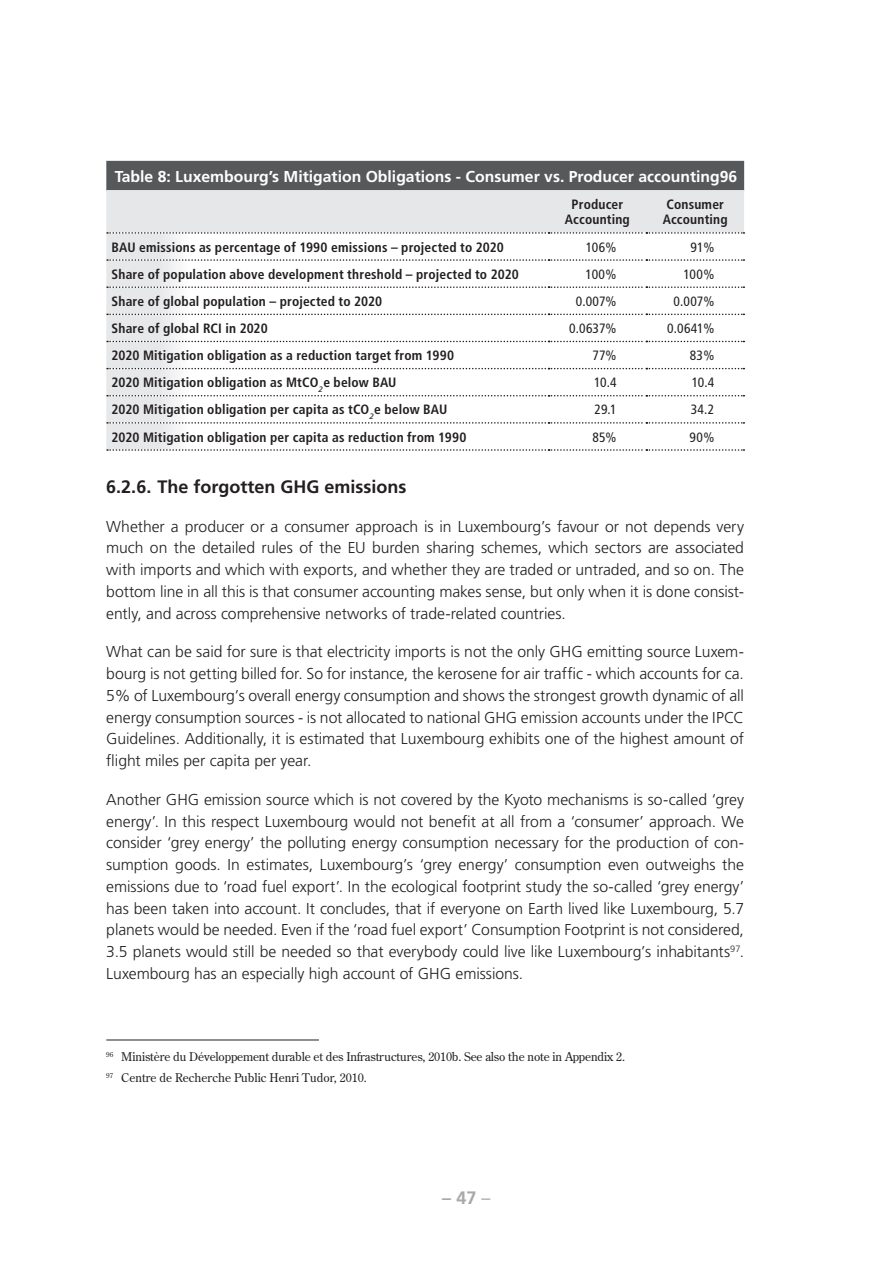
<style>
.page{position:relative;width:893px;height:1263px;background:#fff}
.page>*{position:absolute;margin:0;border:0;box-sizing:border-box;transform-origin:0 0}
.t1{font:700 18px "Frutiger";color:#231f20}
.t2{font:700 18px "Frutiger";color:#a8a9ad}
.t3{font:300 15.75px/21.8px "Frutiger";letter-spacing:-.005em;color:#231f20;text-align:justify}
.t4{font:700 15.75px "Frutiger";color:#fff}
.t5{font:700 condensed 13.5px/15.8px "Frutiger";letter-spacing:.01em;color:#231f20;text-align:center}
.t6{font:condensed 13.5px "Frutiger";letter-spacing:.01em;color:#231f20}
.t7{font:12px/20.9px "Century Old Style Std";letter-spacing:-.01em;color:#231f20}
.s1{font-weight:400}
</style>
<div class="page">
<div style="left:106px;top:161px;width:638px;height:30px;background:#57585a"></div>
<svg style="left:106px;top:234px;width:443px;height:216px"></svg>
<svg style="left:107px;top:259px;width:637px;height:2px"></svg>
<svg style="left:107px;top:286px;width:637px;height:2px"></svg>
<svg style="left:107px;top:314px;width:637px;height:1px"></svg>
<svg style="left:107px;top:341px;width:637px;height:1px"></svg>
<svg style="left:107px;top:368px;width:637px;height:1px"></svg>
<svg style="left:107px;top:395px;width:637px;height:1px"></svg>
<svg style="left:107px;top:422px;width:637px;height:2px"></svg>
<div style="left:106px;top:190px;width:638px;height:44px;background:#e6e7e9"></div>
<svg style="left:107px;top:449px;width:637px;height:2px"></svg>
<hr style="left:106px;top:1039px;width:213px;height:1px;background:#231f20">
<p class="t4" style="left:115px;top:167px;width:624px">Table 8: Luxembourg’s Mitigation Obligations - Consumer vs. Producer accounting96</p>
<p class="t5" style="left:565px;top:196px;width:66px">Producer<br>Accounting</p>
<p class="t5" style="left:663px;top:196px;width:66px;text-align:left">Consumer<br>Accounting</p>
<p class="t5" style="left:112px;top:239px;width:394px">BAU emissions as percentage of 1990 emissions – projected to 2020</p>
<p class="t6" style="left:586px;top:239px;width:32px">106%</p>
<p class="t6" style="left:691px;top:239px;width:25px">91%</p>
<p class="t5" style="left:112px;top:266px;width:409px">Share of population above development threshold – projected to 2020</p>
<p class="t6" style="left:586px;top:266px;width:32px">100%</p>
<p class="t6" style="left:683px;top:266px;width:32px">100%</p>
<p class="t5" style="left:112px;top:293px;width:272px">Share of global population – projected to 2020</p>
<p class="t6" style="left:576px;top:293px;width:42px">0.007%</p>
<p class="t6" style="left:674px;top:293px;width:42px">0.007%</p>
<p class="t5" style="left:112px;top:320px;width:158px">Share of global RCI in 2020</p>
<p class="t6" style="left:569px;top:320px;width:49px">0.0637%</p>
<p class="t6" style="left:667px;top:320px;width:49px">0.0641%</p>
<p class="t5" style="left:112px;top:348px;width:344px">2020 Mitigation obligation as a reduction target from 1990</p>
<p class="t6" style="left:592px;top:348px;width:26px">77%</p>
<p class="t6" style="left:690px;top:348px;width:26px">83%</p>
<p class="t5" style="left:112px;top:375px;width:286px">2020 Mitigation obligation as MtCO<sub>2</sub>e below BAU</p>
<p class="t6" style="left:594px;top:375px;width:24px">10.4</p>
<p class="t6" style="left:692px;top:375px;width:24px">10.4</p>
<p class="t5" style="left:112px;top:402px;width:337px">2020 Mitigation obligation per capita as tCO<sub>2</sub>e below BAU</p>
<p class="t6" style="left:595px;top:402px;width:24px">29.1</p>
<p class="t6" style="left:691px;top:402px;width:25px">34.2</p>
<p class="t5" style="left:112px;top:429px;width:356px">2020 Mitigation obligation per capita as reduction from 1990</p>
<p class="t6" style="left:592px;top:429px;width:26px">85%</p>
<p class="t6" style="left:689px;top:429px;width:26px">90%</p>
<p class="t1" style="left:106px;top:476px;width:302px">6.2.6. The forgotten GHG emissions</p>
<p class="t3" style="left:106px;top:515px;width:639px">Whether a producer or a consumer approach is in Luxembourg’s favour or not depends very much on the detailed rules of the EU burden sharing schemes, which sectors are associated with imports and which with exports, and whether they are traded or untraded, and so on. The bottom line in all this is that consumer accounting makes sense, but only when it is done consist&shy;ently, and across comprehensive networks of trade-related countries.</p>
<p class="t3" style="left:106px;top:641px;width:639px">What can be said for sure is that electricity imports is not the only GHG emitting source Luxem&shy;bourg is not getting billed for. So for instance, the kerosene for air traffic - which accounts for ca.<br>5% of Luxembourg’s overall energy consumption and shows the strongest growth dynamic of all energy consumption sources - is not allocated to national GHG emission accounts under the IPCC Guidelines. Additionally, it is estimated that Luxembourg exhibits one of the highest amount of flight miles per capita per year.</p>
<p class="t3" style="left:106px;top:789px;width:639px">Another GHG emission source which is not covered by the Kyoto mechanisms is so-called ‘grey energy’. In this respect Luxembourg would not benefit at all from a ‘consumer’ approach. We consider ‘grey energy’ the polluting energy consumption necessary for the production of con&shy;sumption goods. In estimates, Luxembourg’s ‘grey energy’ consumption even outweighs the emissions due to ‘road fuel export’. In the ecological footprint study the so-called ‘grey energy’ has been taken into account. It concludes, that if everyone on Earth lived like Luxembourg, 5.7 planets would be needed. Even if the ‘road fuel export’ Consumption Footprint is not considered, 3.5 planets would still be needed so that everybody could live like Luxembourg’s inhabitants<sup>97</sup>.<br>Luxembourg has an especially high account of GHG emissions.</p>
<p class="t7" style="left:106px;top:1046px;width:520px"><sup>96</sup> Ministère du Développement durable et des Infrastructures, 2010b. See also the note in Appendix 2.<br><sup>97</sup> Centre de Recherche Public Henri Tudor, 2010.</p>
<p class="t2" style="left:442px;top:1187px;width:50px">– 47 <span class="s1">–</span></p>
</div>
